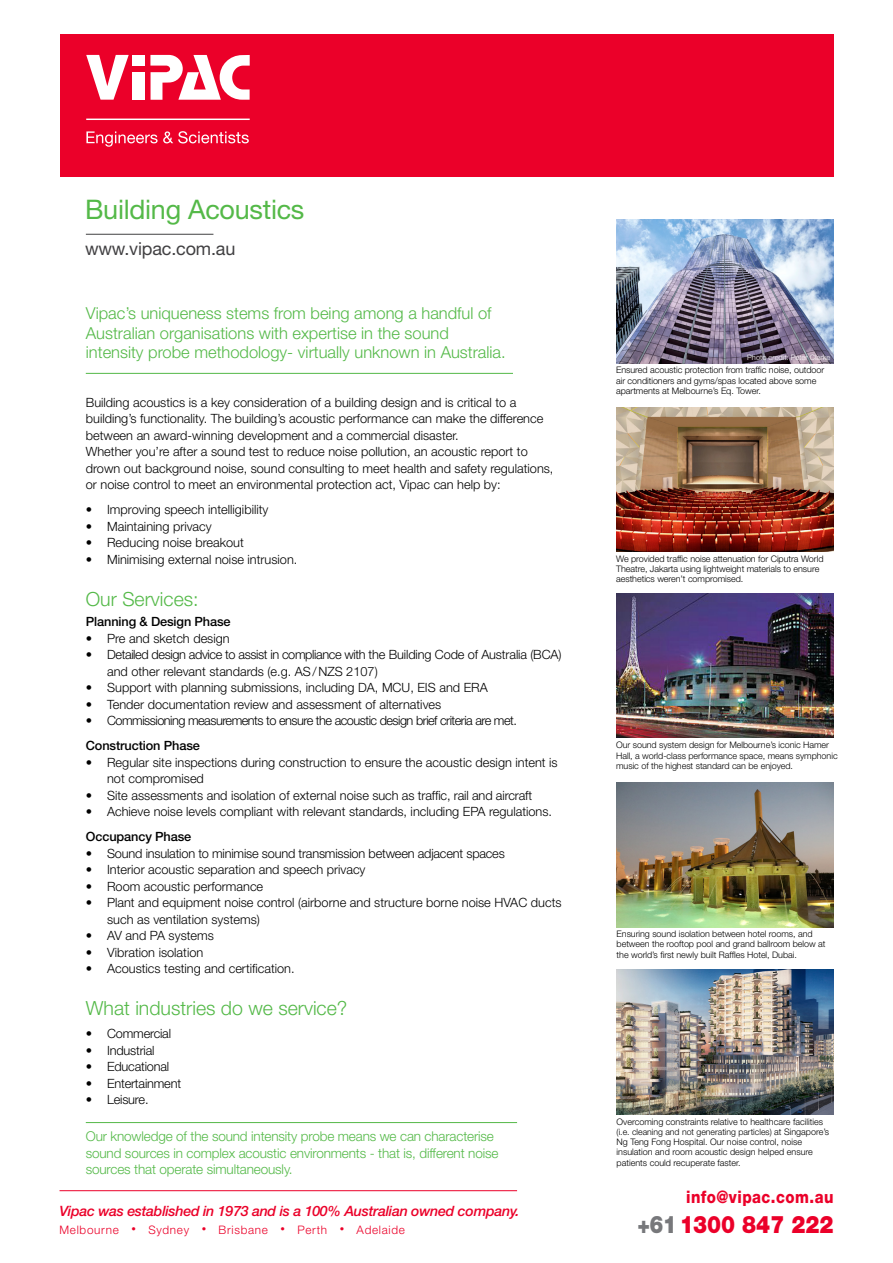
<style>
.page{position:relative;width:893px;height:1263px;background:#fff}
.page>*{position:absolute;margin:0;border:0;box-sizing:border-box;transform-origin:0 0}
.t1{font:27px "Helvetica Neue";letter-spacing:-.01em;color:#54b948}
.t2{font:900 24.15px "Helvetica Neue";color:#eb0029;scale:.87 1}
.t3{font:300 19.5px "Helvetica Neue";color:#54b948}
.t4{font:18px "Helvetica Neue";letter-spacing:-.01em;color:#414042}
.t5{font:800 17.25px "Helvetica Neue";letter-spacing:.03em;color:#eb0029;scale:.87 1}
.t6{font:300 16.5px/19.5px "Helvetica Neue";color:#54b948}
.t7{font:italic 500 14.25px "Helvetica Neue";letter-spacing:-.02em;color:#eb0029}
.t8{font:300 13.5px/16.5px "Helvetica Neue";letter-spacing:-.01em;color:#54b948}
.t9{font:300 12.75px/16.5px "Helvetica Neue";color:#000}
.t10{font:300 12.75px "Helvetica Neue";letter-spacing:-.04em;color:#000}
.t11{font:500 12.75px "Helvetica Neue";letter-spacing:-.01em;color:#000}
.t12{font:300 11.7px "Helvetica Neue";letter-spacing:.06em;color:#eb0029}
.t13{font:300 9px/10.2px "Helvetica Neue";letter-spacing:-.005em;color:#000}
.t14{font:300 8.7px "Helvetica Neue";color:#000}
.t15{font:300 7.5px "Helvetica Neue";color:#fff}
.s1{font-weight:500;font-size:9px}
.s2{font-size:9px}
.s3{color:#77787b}
</style>
<div class="page">
<div style="left:60px;top:34px;width:773px;height:142px;background:#eb0029"></div>
<hr style="left:86px;top:234px;width:127px;height:1px;background:#414042">
<svg style="left:86px;top:55px;width:43px;height:45px"></svg>
<div style="left:132px;top:55px;width:13px;height:11px;background:#fff"></div>
<div style="left:132px;top:72px;width:13px;height:28px;background:#fff"></div>
<svg style="left:150px;top:55px;width:100px;height:45px"></svg>
<svg style="left:86px;top:131px;width:163px;height:16px"></svg>
<hr style="left:86px;top:119px;width:164px;height:1px;background:#fff">
<hr style="left:60px;top:1190px;width:457px;height:1px;background:#eb0029">
<hr style="left:86px;top:1122px;width:431px;height:1px;background:#54b948">
<img style="left:616px;top:407px;width:217px;height:145px">
<img style="left:617px;top:969px;width:216px;height:145px">
<img style="left:617px;top:782px;width:216px;height:145px">
<img style="left:617px;top:593px;width:216px;height:145px">
<img style="left:616px;top:219px;width:217px;height:145px">
<hr style="left:86px;top:373px;width:427px;height:1px;background:#54b948">
<h1 class="t1" style="left:85px;top:193px;width:221px">Building Acoustics</h1>
<h3 class="t4" style="left:85px;top:238px;width:152px">www.vipac.com.au</h3>
<p class="t6" style="left:86px;top:303px;width:421px">Vipac’s uniqueness stems from being among a handful of<br>Australian organisations with expertise in the sound intensity probe methodology- virtually unknown in Australia.</p>
<p class="t9" style="left:86px;top:393px;width:469px">Building acoustics is a key consideration of a building design and is critical to a building’s functionality. The building’s acoustic performance can make the difference between an award-winning development and a commercial disaster.<br>Whether you’re after a sound test to reduce noise pollution, an acoustic report to drown out background noise, sound consulting to meet health and safety regulations, or noise control to meet an environmental protection act, Vipac can help by:</p>
<p class="t9" style="left:86px;top:501px;width:184px">• Improving speech intelligibility</p>
<p class="t9" style="left:86px;top:517px;width:127px">• Maintaining privacy</p>
<p class="t9" style="left:86px;top:534px;width:160px">• Reducing noise breakout</p>
<p class="t9" style="left:86px;top:550px;width:213px">• Minimising external noise intrusion.</p>
<h3 class="t3" style="left:86px;top:587px;width:114px">Our Services:</h3>
<p class="t11" style="left:86px;top:614px;width:146px">Planning &amp; Design Phase</p>
<p class="t9" style="left:86px;top:630px;width:145px">• Pre and sketch design</p>
<p class="t9" style="left:107px;top:646px;width:456px;text-indent:-21px">• Detailed design advice to assist in compliance with the Building Code of Australia (BCA) and other relevant standards (e.g. AS/NZS 2107)</p>
<p class="t9" style="left:86px;top:679px;width:403px">• Support with planning submissions, including DA, MCU, EIS and ERA</p>
<p class="t9" style="left:86px;top:696px;width:357px">• Tender documentation review and assessment of alternatives</p>
<p class="t10" style="left:86px;top:713px;width:433px">• Commissioning measurements to ensure the acoustic design brief criteria are met.</p>
<p class="t11" style="left:86px;top:738px;width:116px">Construction Phase</p>
<p class="t9" style="left:107px;top:754px;width:452px;text-indent:-21px">• Regular site inspections during construction to ensure the acoustic design intent is not compromised</p>
<p class="t9" style="left:86px;top:787px;width:448px">• Site assessments and isolation of external noise such as traffic, rail and aircraft</p>
<p class="t9" style="left:86px;top:803px;width:468px">• Achieve noise levels compliant with relevant standards, including EPA regulations.</p>
<p class="t11" style="left:86px;top:829px;width:107px">Occupancy Phase</p>
<p class="t9" style="left:86px;top:845px;width:420px">• Sound insulation to minimise sound transmission between adjacent spaces</p>
<p class="t9" style="left:86px;top:861px;width:281px">• Interior acoustic separation and speech privacy</p>
<p class="t9" style="left:86px;top:878px;width:179px">• Room acoustic performance</p>
<p class="t9" style="left:107px;top:894px;width:456px;text-indent:-21px">• Plant and equipment noise control (airborne and structure borne noise HVAC ducts such as ventilation systems)</p>
<p class="t9" style="left:86px;top:927px;width:130px">• AV and PA systems</p>
<p class="t9" style="left:86px;top:944px;width:119px">• Vibration isolation</p>
<p class="t9" style="left:86px;top:960px;width:210px">• Acoustics testing and certification.</p>
<h3 class="t3" style="left:86px;top:996px;width:263px">What industries do we service?</h3>
<p class="t9" style="left:86px;top:1025px;width:87px">• Commercial</p>
<p class="t9" style="left:86px;top:1042px;width:70px">• Industrial</p>
<p class="t9" style="left:86px;top:1058px;width:85px">• Educational</p>
<p class="t9" style="left:86px;top:1075px;width:97px">• Entertainment</p>
<p class="t9" style="left:86px;top:1091px;width:64px">• Leisure.</p>
<p class="t8" style="left:86px;top:1128px;width:414px">Our knowledge of the sound intensity probe means we can characterise sound sources in complex acoustic environments - that is, different noise sources that operate simultaneously.</p>
<p class="t7" style="left:60px;top:1202px;width:461px">Vipac was established in 1973 and is a 100% Australian owned company.</p>
<p class="t12" style="left:60px;top:1223px;width:347px">Melbourne <span class="s1">•</span> Sydney <span class="s1">•</span> Brisbane <span class="s1">•</span> Perth <span class="s1">•</span> Adelaide</p>
<p class="t15" style="left:747px;top:353px;width:85px">Photo credit: Peter Clarke</p>
<p class="t13" style="left:616px;top:365px;width:210px">Ensured acoustic protection from traffic noise, outdoor air conditioners and gyms/spas located above some apartments at Melbourne’s Eq. Tower.</p>
<p class="t13" style="left:616px;top:553px;width:209px">We provided traffic noise attenuation for Ciputra World<br>Theatre, Jakarta using lightweight materials to ensure aesthetics weren’t compromised.</p>
<p class="t13" style="left:616px;top:740px;width:223px">Our sound system design for Melbourne’s iconic Hamer<br>Hall, a world-class performance space, means symphonic music of the highest standard can be enjoyed.</p>
<p class="t13" style="left:617px;top:929px;width:210px">Ensuring sound isolation between hotel rooms, and between the rooftop pool and grand ballroom below at the world’s first newly built Raffles Hotel, Dubai.</p>
<p class="t13" style="left:617px;top:1116px;width:208px">Overcoming constraints relative to healthcare facilities</p>
<p class="t14" style="left:617px;top:1126px;width:214px">(i.e. cleaning and not generating particles) <span class="s2">at Singapore’s</span></p>
<p class="t13" style="left:617px;top:1137px;width:198px">Ng Teng Fong Hospital. Our noise control, noise insulation and room acoustic design helped ensure patients could recuperate faster.</p>
<h3 class="t5" style="left:686px;top:1186px;width:171px">info@vipac.com.au</h3>
<h2 class="t2" style="left:637px;top:1210px;width:227px"><span class="s3">+61</span> 1300 847 222</h2>
</div>
